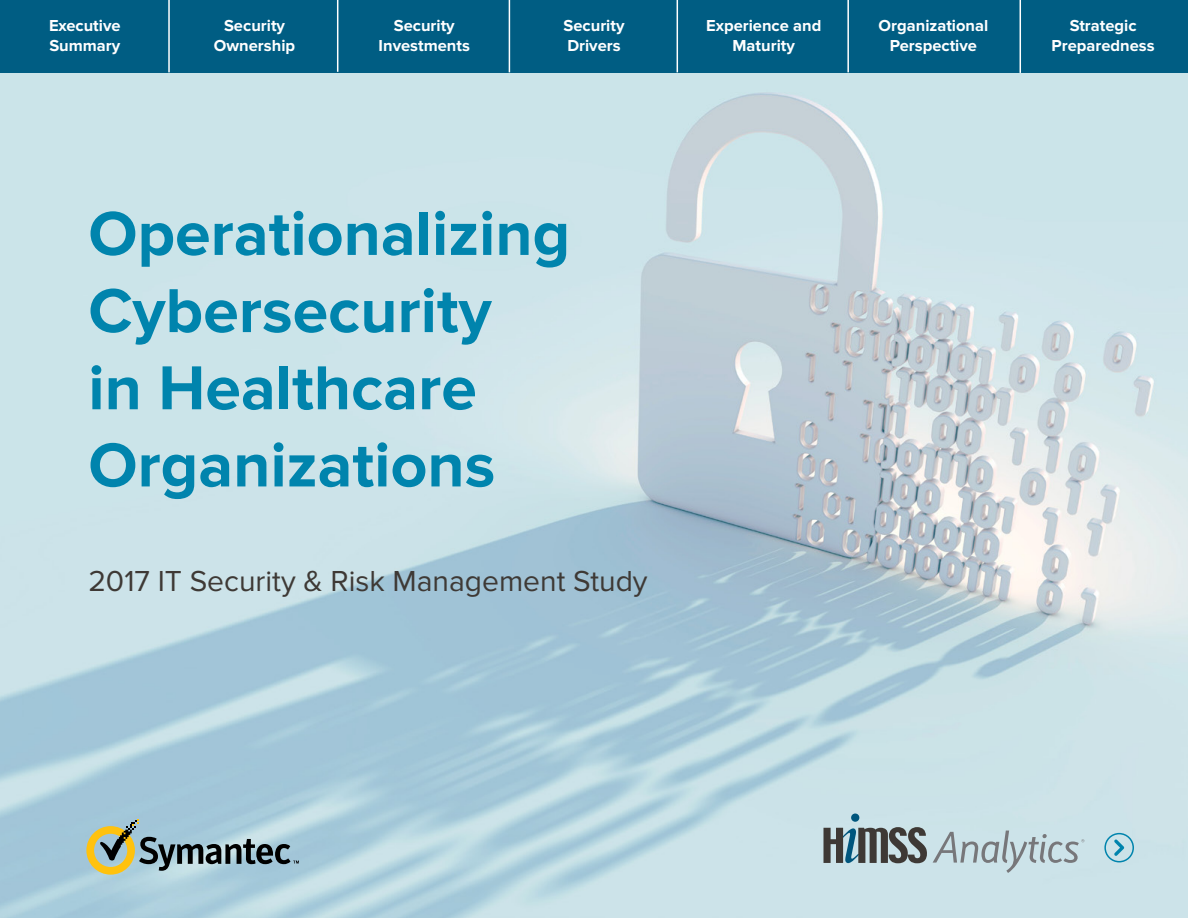
<style>
.page{position:relative;width:1188px;height:918px;background:#fff}
.page>*{position:absolute;margin:0;border:0;box-sizing:border-box;transform-origin:0 0}
.t1{font:700 64.35px/77.2px "Proxima Nova";color:#0084ad}
.t2{font:30px "Proxima Nova";color:#3e3935}
.t3{font:700 16.5px/19.8px "Proxima Nova";color:#fff;text-align:center}
</style>
<div class="page">
<img style="left:0;top:73px;width:1188px;height:845px">
<div style="left:0;top:0;width:1188px;height:73px;background:#005d83"></div>
<hr style="left:168px;top:0;width:2px;height:72px;background:#fff">
<hr style="left:509px;top:0;width:1px;height:72px;background:#fff">
<hr style="left:677px;top:0;width:1px;height:72px;background:#fff">
<hr style="left:847px;top:0;width:2px;height:72px;background:#fff">
<hr style="left:337px;top:0;width:1px;height:72px;background:#fff">
<hr style="left:1020px;top:0;width:1px;height:73px;background:#fff">
<div style="left:1104px;top:833px;width:30px;height:29px;border:2px solid #0084ad;border-radius:50%"></div>
<svg style="left:1114px;top:839px;width:10px;height:17px"></svg>
<svg style="left:86px;top:819px;width:213px;height:56px;background:#95a9a6"></svg>
<svg style="left:824px;top:814px;width:103px;height:49px;background:#869599"></svg>
<svg style="left:933px;top:831px;width:151px;height:42px;background:#bacdd2"></svg>
<p class="t3" style="left:49px;top:16px;width:73px;text-align:left">Executive<br>Summary</p>
<p class="t3" style="left:214px;top:16px;width:83px">Security<br>Ownership</p>
<p class="t3" style="left:379px;top:16px;width:93px">Security<br>Investments</p>
<p class="t3" style="left:564px;top:16px;width:62px;text-align:left">Security<br>Drivers</p>
<p class="t3" style="left:706px;top:16px;width:117px">Experience and<br>Maturity</p>
<p class="t3" style="left:879px;top:16px;width:111px">Organizational<br>Perspective</p>
<p class="t3" style="left:1052px;top:16px;width:105px">Strategic<br>Preparedness</p>
<h1 class="t1" style="left:88px;top:196px;width:483px">Operationalizing<br>Cybersecurity<br>in Healthcare<br>Organizations</h1>
<h2 class="t2" style="left:88px;top:564px;width:561px">2017 IT Security &amp; Risk Management Study</h2>
</div>
